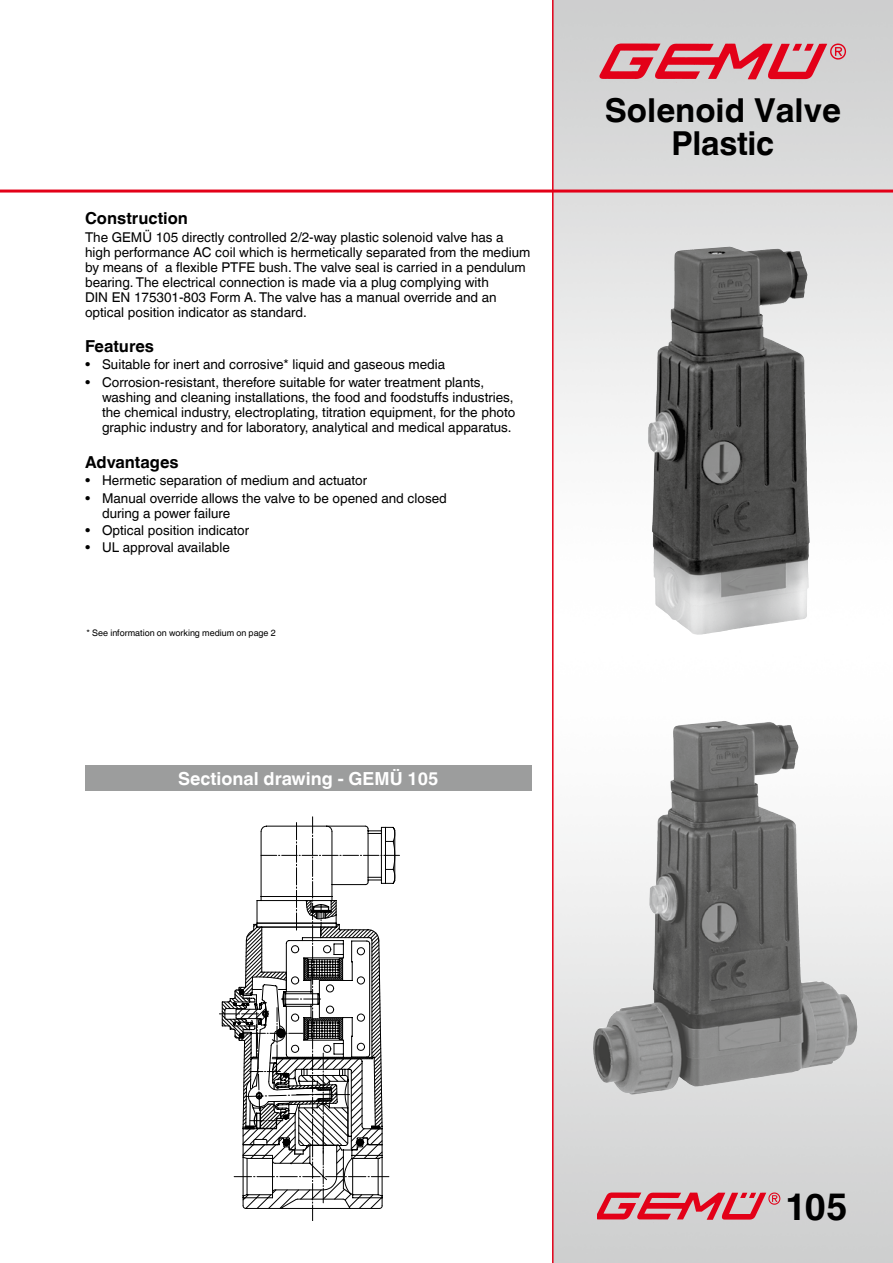
<style>
.page{position:relative;width:893px;height:1263px;background:#fff}
.page>*{position:absolute;margin:0;border:0;box-sizing:border-box;transform-origin:0 0}
.t1{font:700 37.5px "Helvetica World";color:#000}
.t2{font:700 33px/33px "Helvetica World";color:#000;text-align:center}
.t3{font:700 18px "Helvetica World";color:#fff}
.t4{font:700 16.5px "Helvetica World";color:#000}
.t5{font:13.5px/15px "Helvetica World";color:#000}
.t6{font:9px "Helvetica World";color:#000}
</style>
<div class="page">
<img style="left:554px;top:0;width:339px;height:1263px">
<hr style="left:0;top:190px;width:893px;height:3px;background:#e30018">
<hr style="left:552px;top:0;width:2px;height:1263px;background:#e30018">
<img style="left:594px;top:37px;width:260px;height:54px">
<img style="left:597px;top:1193px;width:187px;height:34px">
<img style="left:649px;top:721px;width:72px;height:205px">
<img style="left:648px;top:249px;width:46px;height:360px">
<svg style="left:219px;top:822px;width:180px;height:388px"></svg>
<div style="left:85px;top:765px;width:446px;height:26px;background:#9c9d9d"></div>
<p class="t4" style="left:85px;top:209px;width:104px">Construction</p>
<p class="t5" style="left:85px;top:229px;width:447px">The GEMÜ 105 directly controlled 2/2-way plastic solenoid valve has a high performance AC coil which is hermetically separated from the medium by means of a flexible PTFE bush. The valve seal is carried in a pendulum bearing. The electrical connection is made via a plug complying with<br>DIN EN 175301-803 Form A. The valve has a manual override and an optical position indicator as standard.</p>
<p class="t4" style="left:85px;top:337px;width:71px">Features</p>
<p class="t5" style="left:85px;top:357px;width:362px">• Suitable for inert and corrosive* liquid and gaseous media</p>
<p class="t5" style="left:102px;top:374px;width:415px;text-indent:-17px">• Corrosion-resistant, therefore suitable for water treatment plants, washing and cleaning installations, the food and foodstuffs industries, the chemical industry, electroplating, titration equipment, for the photo graphic industry and for laboratory, analytical and medical apparatus.</p>
<p class="t4" style="left:85px;top:453px;width:95px">Advantages</p>
<p class="t5" style="left:85px;top:473px;width:284px">• Hermetic separation of medium and actuator</p>
<p class="t5" style="left:102px;top:490px;width:346px;text-indent:-17px">• Manual override allows the valve to be opened and closed during a power failure</p>
<p class="t5" style="left:85px;top:522px;width:166px">• Optical position indicator</p>
<p class="t5" style="left:85px;top:540px;width:146px">• UL approval available</p>
<p class="t6" style="left:87px;top:627px;width:191px">* See information on working medium on page 2</p>
<h3 class="t3" style="left:178px;top:768px;width:262px">Sectional drawing - GEMÜ 105</h3>
<h2 class="t2" style="left:605px;top:94px;width:238px">Solenoid Valve<br>Plastic</h2>
<h1 class="t1" style="left:785px;top:1185px;width:64px">105</h1>
</div>
